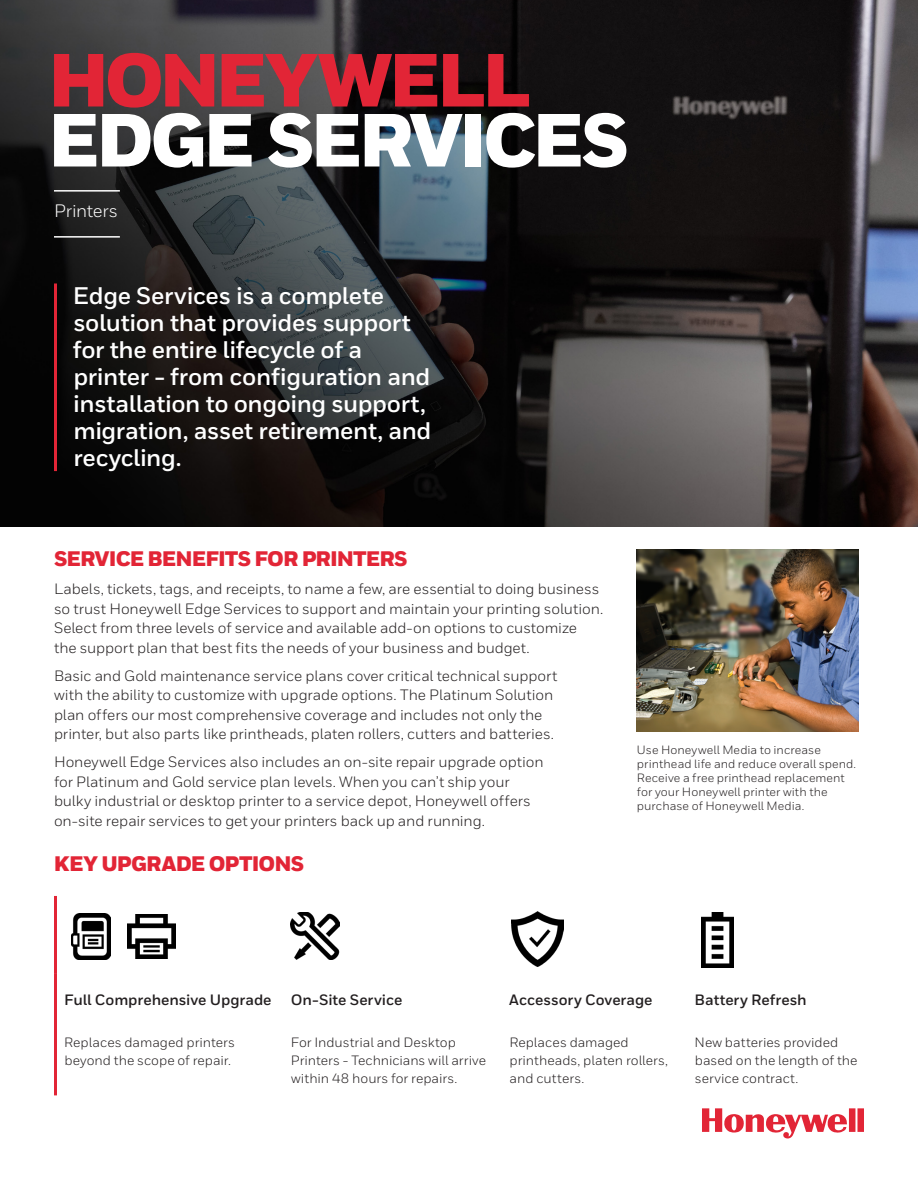
<style>
.page{position:relative;width:918px;height:1188px;background:#fff}
.page>*{position:absolute;margin:0;border:0;box-sizing:border-box;transform-origin:0 0}
._01_Cover__Heading_A{font:900 75px/60px "Honeywell Sans";letter-spacing:-.05em;color:#fff}
._08_Inside__Intro_Te{font:700 24px/27px "Honeywell Sans";letter-spacing:-.015em;color:#fff}
.Datasheet__Feature_B{font:900 21px "Honeywell Sans";letter-spacing:-.04em;color:#e22536}
.Datasheet__Feature_H{font:900 21px "Honeywell Sans";letter-spacing:-.04em;color:#e22536}
.Datasheet__Feature_B-2{font:18px "Honeywell Sans";letter-spacing:-.015em;color:#fff}
.Datasheet__Feature_B-3{font:15px/19.5px "Honeywell Sans";letter-spacing:-.005em;color:#231f20}
.Datasheet__Feature_B-4{font:700 15px "Honeywell Sans";letter-spacing:-.005em;color:#231f20}
.Datasheet__Feature_B-5{font:13.5px/18px "Honeywell Sans";color:#231f20}
.Datasheet__Feature_B-6{font:12px/13.8px "Honeywell Sans";letter-spacing:.005em;color:#231f20}
.s1{color:#e22536}
</style>
<div class="page">
<img style="left:0;top:0;width:918px;height:526px">
<img style="left:637px;top:550px;width:221px;height:181px">
<svg style="left:702px;top:1108px;width:162px;height:31px"></svg>
<hr style="left:54px;top:896px;width:3px;height:78px;background:#e22536">
<hr style="left:54px;top:974px;width:3px;height:121px;background:#e22536">
<hr style="left:54px;top:283px;width:3px;height:188px;background:#e22536">
<hr style="left:54px;top:190px;width:66px;height:2px;background:#fff">
<hr style="left:54px;top:236px;width:66px;height:2px;background:#fff">
<img style="left:128px;top:914px;width:47px;height:45px">
<img style="left:71px;top:913px;width:40px;height:46px">
<img style="left:291px;top:912px;width:48px;height:48px">
<img style="left:511px;top:912px;width:52px;height:55px">
<img style="left:701px;top:913px;width:32px;height:54px">
<p class="_01_Cover__Heading_A" style="left:48px;top:54px;width:583px"><span class="s1">HONEYWELL<br></span>EDGE SERVICES</p>
<p class="Datasheet__Feature_B-2" style="left:54px;top:200px;width:66px">Printers</p>
<p class="_08_Inside__Intro_Te" style="left:73px;top:282px;width:360px">Edge Services is a complete solution that provides support for the entire lifecycle of a printer - from configuration and installation to ongoing support, migration, asset retirement, and recycling.</p>
<p class="Datasheet__Feature_B" style="left:54px;top:546px;width:355px">SERVICE BENEFITS FOR PRINTERS</p>
<p class="Datasheet__Feature_B-3" style="left:54px;top:579px;width:551px">Labels, tickets, tags, and receipts, to name a few, are essential to doing business so trust Honeywell Edge Services to support and maintain your printing solution.<br>Select from three levels of service and available add-on options to customize the support plan that best fits the needs of your business and budget.</p>
<p class="Datasheet__Feature_B-3" style="left:54px;top:666px;width:505px">Basic and Gold maintenance service plans cover critical technical support with the ability to customize with upgrade options. The Platinum Solution plan offers our most comprehensive coverage and includes not only the printer, but also parts like printheads, platen rollers, cutters and batteries.</p>
<p class="Datasheet__Feature_B-3" style="left:54px;top:752px;width:491px">Honeywell Edge Services also includes an on-site repair upgrade option for Platinum and Gold service plan levels. When you can’t ship your bulky industrial or desktop printer to a service depot, Honeywell offers on-site repair services to get your printers back up and running.</p>
<p class="Datasheet__Feature_H" style="left:54px;top:850px;width:252px">KEY UPGRADE OPTIONS</p>
<p class="Datasheet__Feature_B-6" style="left:637px;top:743px;width:221px">Use Honeywell Media to increase printhead life and reduce overall spend.<br>Receive a free printhead replacement for your Honeywell printer with the purchase of Honeywell Media.</p>
<p class="Datasheet__Feature_B-4" style="left:64px;top:990px;width:209px">Full Comprehensive Upgrade</p>
<p class="Datasheet__Feature_B-5" style="left:64px;top:1034px;width:172px">Replaces damaged printers beyond the scope of repair.</p>
<p class="Datasheet__Feature_B-4" style="left:291px;top:990px;width:113px">On-Site Service</p>
<p class="Datasheet__Feature_B-5" style="left:291px;top:1034px;width:197px">For Industrial and Desktop<br>Printers - Technicians will arrive within 48 hours for repairs.</p>
<p class="Datasheet__Feature_B-4" style="left:509px;top:990px;width:145px">Accessory Coverage</p>
<p class="Datasheet__Feature_B-5" style="left:509px;top:1034px;width:160px">Replaces damaged printheads, platen rollers, and cutters.</p>
<p class="Datasheet__Feature_B-4" style="left:695px;top:990px;width:114px">Battery Refresh</p>
<p class="Datasheet__Feature_B-5" style="left:695px;top:1034px;width:165px">New batteries provided based on the length of the service contract.</p>
</div>
